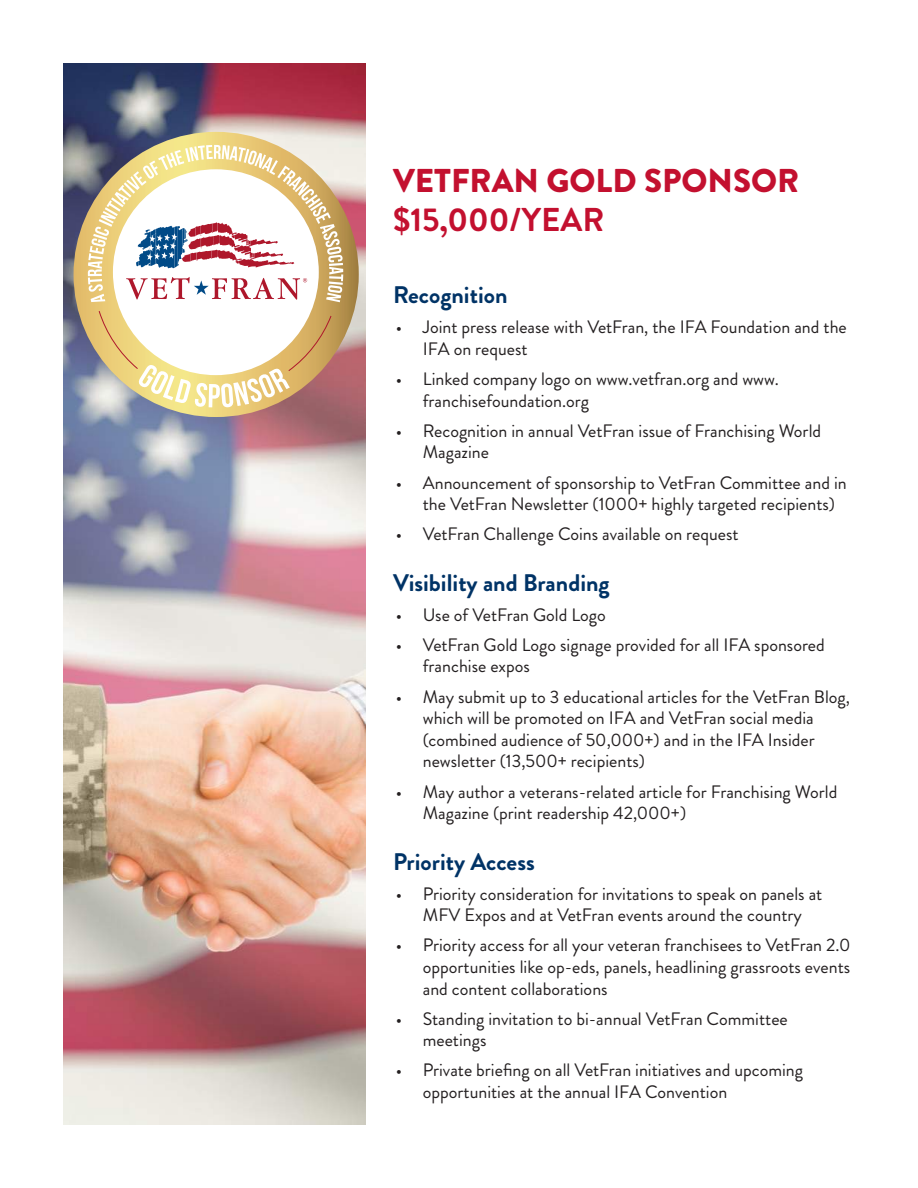
<style>
.page{position:relative;width:918px;height:1188px;background:#fff}
.page>*{position:absolute;margin:0;border:0;box-sizing:border-box;transform-origin:0 0}
.t1{font:900 33px "Brandon Grotesque";color:#c3102f}
.t2{font:700 33px "Brandon Grotesque";color:#c3102f}
.t3{font:700 24px "Brandon Grotesque";color:#036}
.t4{font:18px/21.6px "Brandon Grotesque";color:#231f20}
</style>
<div class="page">
<img style="left:64px;top:64px;width:301px;height:1060px">
<svg style="left:74px;top:132px;width:285px;height:285px"></svg>
<div style="left:113px;top:169px;width:206px;height:206px;background:#fff;border-radius:50%"></div>
<svg style="left:88px;top:145px;width:255px;height:157px"></svg>
<svg style="left:99px;top:310px;width:233px;height:98px"></svg>
<h1 class="t1" style="left:393px;top:157px;width:408px">VETFRAN GOLD SPONSOR</h1>
<h1 class="t2" style="left:393px;top:197px;width:213px">$15,000/YEAR</h1>
<h2 class="t3" style="left:393px;top:278px;width:116px">Recognition</h2>
<p class="t4" style="left:423px;top:317px;width:426px;text-indent:-27px">• Joint press release with VetFran, the IFA Foundation and the<br>IFA on request</p>
<p class="t4" style="left:423px;top:368px;width:358px;text-indent:-27px">• Linked company logo on www.vetfran.org and www. franchisefoundation.org</p>
<p class="t4" style="left:423px;top:420px;width:400px;text-indent:-27px">• Recognition in annual VetFran issue of Franchising World<br>Magazine</p>
<p class="t4" style="left:423px;top:472px;width:425px;text-indent:-27px">• Announcement of sponsorship to VetFran Committee and in the VetFran Newsletter (1000+ highly targeted recipients)</p>
<p class="t4" style="left:396px;top:524px;width:344px">• VetFran Challenge Coins available on request</p>
<h2 class="t3" style="left:393px;top:566px;width:218px">Visibility and Branding</h2>
<p class="t4" style="left:396px;top:604px;width:211px">• Use of VetFran Gold Logo</p>
<p class="t4" style="left:423px;top:634px;width:404px;text-indent:-27px">• VetFran Gold Logo signage provided for all IFA sponsored franchise expos</p>
<p class="t4" style="left:423px;top:686px;width:429px;text-indent:-27px">• May submit up to 3 educational articles for the VetFran Blog, which will be promoted on IFA and VetFran social media (combined audience of 50,000+) and in the IFA Insider newsletter (13,500+ recipients)</p>
<p class="t4" style="left:423px;top:781px;width:416px;text-indent:-27px">• May author a veterans-related article for Franchising World<br>Magazine (print readership 42,000+)</p>
<h2 class="t3" style="left:393px;top:844px;width:143px">Priority Access</h2>
<p class="t4" style="left:396px;top:883px;width:428px;text-align:center">• Priority consideration for invitations to speak on panels at<br>MFV Expos and at VetFran events around the country</p>
<p class="t4" style="left:423px;top:935px;width:429px;text-align:justify;text-indent:-27px">• Priority access for all your veteran franchisees to VetFran 2.0 opportunities like op-eds, panels, headlining grassroots events and content collaborations</p>
<p class="t4" style="left:423px;top:1008px;width:366px;text-indent:-27px">• Standing invitation to bi-annual VetFran Committee meetings</p>
<p class="t4" style="left:423px;top:1060px;width:382px;text-indent:-27px">• Private briefing on all VetFran initiatives and upcoming opportunities at the annual IFA Convention</p>
</div>
